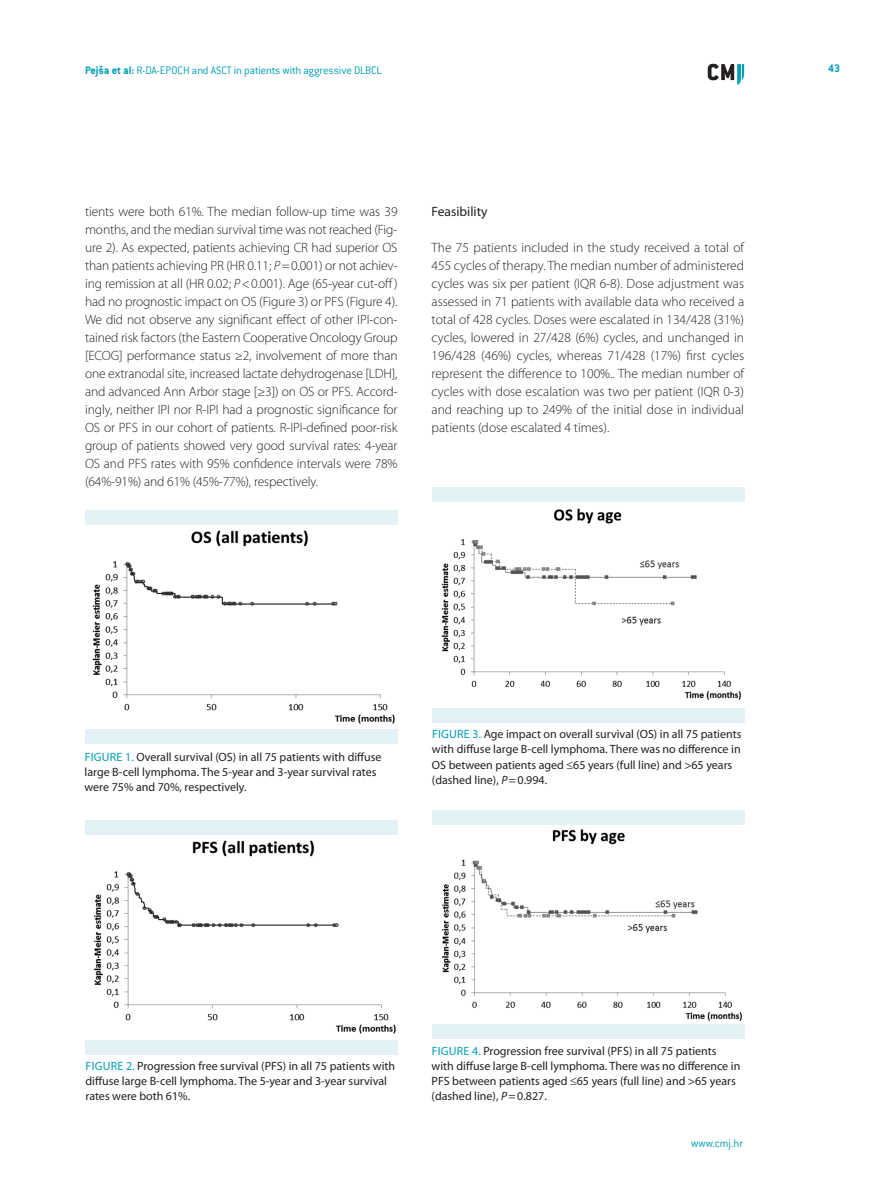
<style>
.page{position:relative;width:893px;height:1191px;background:#fff}
.page>*{position:absolute;margin:0;border:0;box-sizing:border-box;transform-origin:0 0}
.CMJ_-__body{font:300 13.5px/18px "Myriad Pro";color:#231f20;text-align:justify}
.CMJ_-_N3{font:13.5px "Myriad Pro";color:#231f20}
.CMJ_-_table_title_he{font:12px/15px "Myriad Pro";color:#231f20}
.t1{font:300 12px "ITC Conduit LTCE";letter-spacing:-.01em;color:#009fb4}
.CMJ_-_table_title_he-2{font:12px "Myriad Pro";letter-spacing:.02em;color:#009fb4}
.t2{font:700 12px "ITC Conduit LTCE";color:#009fb4}
.s1{font-weight:700}
.s2{font-style:italic}
.s3{color:#009fb4}
</style>
<div class="page">
<svg style="left:708px;top:64px;width:36px;height:21px"></svg>
<img style="left:92px;top:530px;width:303px;height:194px">
<div style="left:85px;top:510px;width:312px;height:15px;background:#e2f2f5"></div>
<div style="left:85px;top:729px;width:312px;height:15px;background:#e2f2f5"></div>
<img style="left:93px;top:840px;width:303px;height:194px">
<div style="left:86px;top:819px;width:312px;height:15px;background:#e2f2f5"></div>
<div style="left:86px;top:1039px;width:312px;height:15px;background:#e2f2f5"></div>
<img style="left:441px;top:508px;width:301px;height:192px">
<div style="left:432px;top:487px;width:312px;height:15px;background:#e2f2f5"></div>
<div style="left:432px;top:708px;width:312px;height:15px;background:#e2f2f5"></div>
<img style="left:432px;top:824px;width:312px;height:197px">
<div style="left:432px;top:809px;width:312px;height:15px;background:#e2f2f5"></div>
<div style="left:432px;top:1024px;width:312px;height:15px;background:#e2f2f5"></div>
<p class="t1" style="left:85px;top:63px;width:298px"><span class="s1">Pejša et al:</span> R-DA-EPOCH and ASCT in patients with aggressive DLBCL</p>
<p class="t2" style="left:828px;top:61px;width:13px">43</p>
<p class="CMJ_-__body" style="left:85px;top:202px;width:314px">tients were both 61%. The median follow-up time was 39 months, and the median survival time was not reached (Fig&shy;ure 2). As expected, patients achieving CR had superior OS than patients achieving PR (HR 0.11; <span class="s2">P</span>=0.001) or not achiev&shy;ing remission at all (HR 0.02; <span class="s2">P</span>&lt;0.001). Age (65-year cut-off) had no prognostic impact on OS (Figure 3) or PFS (Figure 4).<br>We did not observe any significant effect of other IPI-con&shy;tained risk factors (the Eastern Cooperative Oncology Group [ECOG] performance status ≥2, involvement of more than one extranodal site, increased lactate dehydrogenase [LDH], and advanced Ann Arbor stage [≥3]) on OS or PFS. Accord&shy;ingly, neither IPI nor R-IPI had a prognostic significance for OS or PFS in our cohort of patients. R-IPI-defined poor-risk group of patients showed very good survival rates: 4-year OS and PFS rates with 95% confidence intervals were 78% (64%-91%) and 61% (45%-77%), respectively.</p>
<p class="CMJ_-_N3" style="left:432px;top:203px;width:58px">Feasibility</p>
<p class="CMJ_-__body" style="left:432px;top:238px;width:314px">The 75 patients included in the study received a total of 455 cycles of therapy. The median number of administered cycles was six per patient (IQR 6-8). Dose adjustment was assessed in 71 patients with available data who received a total of 428 cycles. Doses were escalated in 134/428 (31%) cycles, lowered in 27/428 (6%) cycles, and unchanged in 196/428 (46%) cycles, whereas 71/428 (17%) first cycles represent the difference to 100%.. The median number of cycles with dose escalation was two per patient (IQR 0-3) and reaching up to 249% of the initial dose in individual patients (dose escalated 4 times).</p>
<p class="CMJ_-_table_title_he" style="left:85px;top:749px;width:299px;text-indent:41px"><span class="s3">1.</span> Overall survival (OS) in all 75 patients with diffuse large B-cell lymphoma. The 5-year and 3-year survival rates were 75% and 70%, respectively.</p>
<p class="CMJ_-_table_title_he-2" style="left:85px;top:749px;width:14px">Figure</p>
<p class="CMJ_-_table_title_he" style="left:432px;top:727px;width:311px;text-indent:41px"><span class="s3">3.</span> Age impact on overall survival (OS) in all 75 patients with diffuse large B-cell lymphoma. There was no difference in OS between patients aged ≤65 years (full line) and &gt;65 years (dashed line), <span class="s2">P</span>=0.994.</p>
<p class="CMJ_-_table_title_he-2" style="left:432px;top:727px;width:14px">Figure</p>
<p class="CMJ_-_table_title_he" style="left:85px;top:1058px;width:311px;text-indent:41px"><span class="s3">2.</span> Progression free survival (PFS) in all 75 patients with diffuse large B-cell lymphoma. The 5-year and 3-year survival rates were both 61%.</p>
<p class="CMJ_-_table_title_he-2" style="left:86px;top:1059px;width:14px">Figure</p>
<p class="CMJ_-_table_title_he" style="left:432px;top:1043px;width:310px;text-indent:41px"><span class="s3">4.</span> Progression free survival (PFS) in all 75 patients with diffuse large B-cell lymphoma. There was no difference in PFS between patients aged ≤65 years (full line) and &gt;65 years (dashed line), <span class="s2">P</span>=0.827.</p>
<p class="CMJ_-_table_title_he-2" style="left:432px;top:1043px;width:14px">Figure</p>
<p class="t1" style="left:691px;top:1136px;width:54px">www.cmj.hr</p>
</div>
